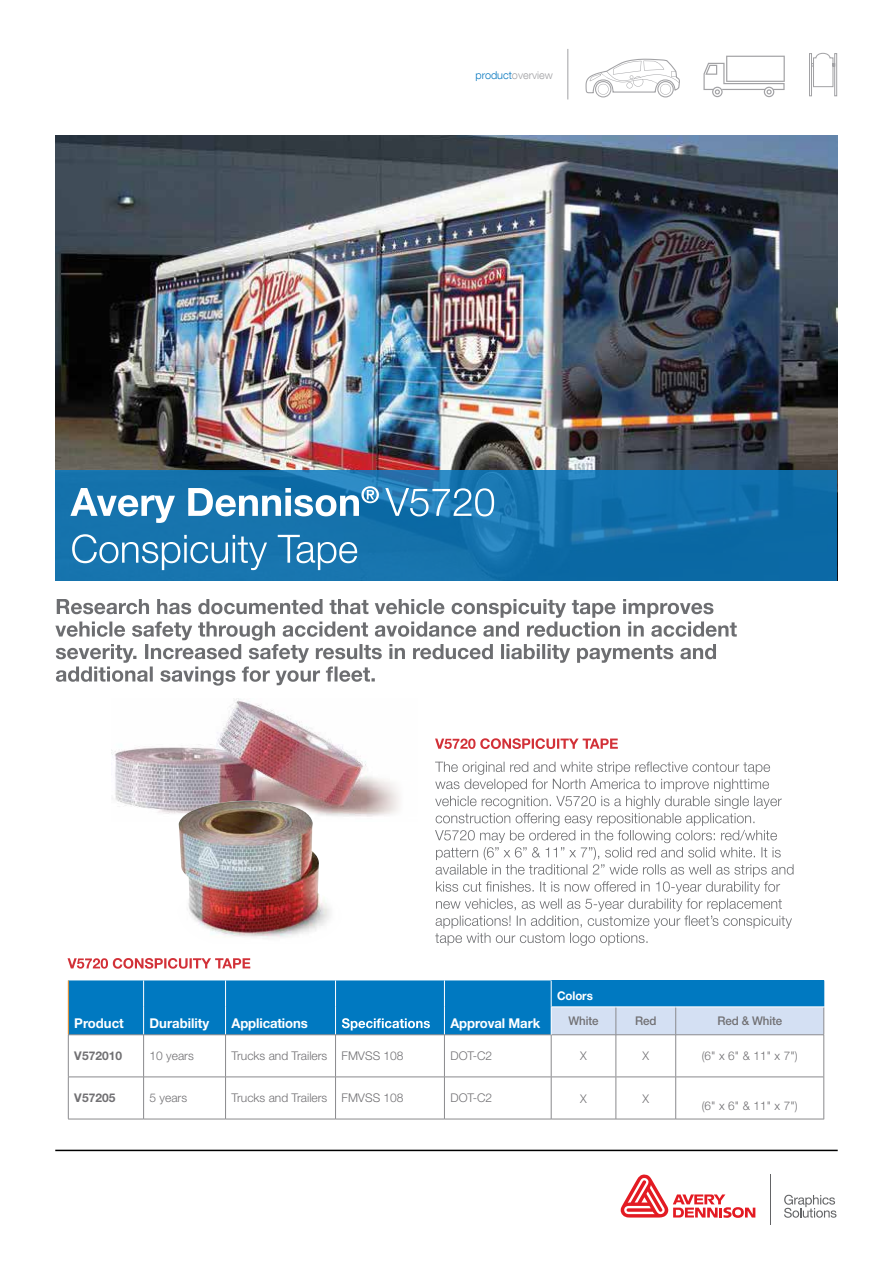
<style>
.page{position:relative;width:893px;height:1263px;background:#fff}
.page>*{position:absolute;margin:0;border:0;box-sizing:border-box;transform-origin:0 0}
.t1{font:700 13.5px "Helvetica Neue LT Std";letter-spacing:-.01em;color:#fff}
.t2{font:300 12px "Helvetica Neue LT Std";color:#717073}
.t3{font:500 12px "Helvetica Neue LT Std";letter-spacing:-.01em;color:#717073;scale:.96 1}
.t4{font:700 12px "Helvetica Neue LT Std";color:#717073}
.t5{font:700 12px "Helvetica Neue LT Std";letter-spacing:-.01em;color:#fff;scale:.96 1}
.t6{font:300 12px "Helvetica Neue LT Std";color:#717073;scale:.96 1}
.t7{font:300 10.8px "Helvetica Neue LT Com";color:#a1a1a4}
.s1{color:#0b7ac0}
</style>
<div class="page">
<img style="left:112px;top:698px;width:288px;height:119px">
<img style="left:176px;top:801px;width:167px;height:137px">
<img style="left:55px;top:135px;width:782px;height:335px">
<svg style="left:55px;top:470px;width:782px;height:111px;background:#1370ab"></svg>
<svg style="left:72px;top:534px;width:285px;height:36px;background:#408dbc"></svg>
<svg style="left:70px;top:486px;width:424px;height:37px"></svg>
<svg style="left:435px;top:762px;width:358px;height:184px"></svg>
<svg style="left:435px;top:738px;width:183px;height:11px"></svg>
<svg style="left:55px;top:599px;width:682px;height:87px"></svg>
<svg style="left:585px;top:59px;width:95px;height:38px"></svg>
<svg style="left:703px;top:56px;width:82px;height:41px"></svg>
<hr style="left:568px;top:49px;width:1px;height:50px;background:#a1a1a4">
<svg style="left:809px;top:53px;width:28px;height:43px"></svg>
<hr style="left:552px;top:1077px;width:63px;height:1px;background:#8a8a8d">
<hr style="left:616px;top:1077px;width:59px;height:1px;background:#8a8a8d">
<hr style="left:68px;top:1035px;width:1px;height:42px;background:#8a8a8d">
<hr style="left:143px;top:1035px;width:1px;height:42px;background:#8a8a8d">
<hr style="left:225px;top:1035px;width:1px;height:42px;background:#8a8a8d">
<hr style="left:335px;top:1035px;width:1px;height:42px;background:#8a8a8d">
<hr style="left:444px;top:1035px;width:1px;height:42px;background:#8a8a8d">
<hr style="left:68px;top:1077px;width:1px;height:42px;background:#8a8a8d">
<hr style="left:144px;top:1077px;width:82px;height:1px;background:#8a8a8d">
<hr style="left:143px;top:1077px;width:1px;height:42px;background:#8a8a8d">
<hr style="left:226px;top:1077px;width:110px;height:1px;background:#8a8a8d">
<hr style="left:225px;top:1077px;width:1px;height:42px;background:#8a8a8d">
<hr style="left:336px;top:1077px;width:108px;height:1px;background:#8a8a8d">
<hr style="left:335px;top:1077px;width:1px;height:42px;background:#8a8a8d">
<hr style="left:444px;top:1077px;width:107px;height:1px;background:#8a8a8d">
<hr style="left:444px;top:1077px;width:1px;height:42px;background:#8a8a8d">
<hr style="left:676px;top:1077px;width:147px;height:1px;background:#8a8a8d">
<hr style="left:551px;top:1035px;width:1px;height:42px;background:#8a8a8d">
<hr style="left:615px;top:1035px;width:1px;height:42px;background:#8a8a8d">
<hr style="left:675px;top:1035px;width:1px;height:42px;background:#8a8a8d">
<hr style="left:823px;top:1035px;width:1px;height:42px;background:#8a8a8d">
<hr style="left:675px;top:1077px;width:1px;height:42px;background:#8a8a8d">
<hr style="left:823px;top:1077px;width:1px;height:42px;background:#8a8a8d">
<hr style="left:551px;top:1077px;width:1px;height:42px;background:#8a8a8d">
<hr style="left:615px;top:1077px;width:1px;height:42px;background:#8a8a8d">
<hr style="left:68px;top:1119px;width:76px;height:1px;background:#8a8a8d">
<hr style="left:144px;top:1119px;width:82px;height:1px;background:#8a8a8d">
<hr style="left:226px;top:1119px;width:110px;height:1px;background:#8a8a8d">
<hr style="left:336px;top:1119px;width:108px;height:1px;background:#8a8a8d">
<hr style="left:444px;top:1119px;width:107px;height:1px;background:#8a8a8d">
<hr style="left:551px;top:1119px;width:65px;height:1px;background:#8a8a8d">
<hr style="left:616px;top:1119px;width:60px;height:1px;background:#8a8a8d">
<hr style="left:676px;top:1119px;width:148px;height:1px;background:#8a8a8d">
<hr style="left:68px;top:1077px;width:76px;height:1px;background:#8a8a8d">
<svg style="left:68px;top:980px;width:756px;height:55px;background:#2e8eca"></svg>
<svg style="left:68px;top:958px;width:182px;height:11px"></svg>
<hr style="left:55px;top:1150px;width:783px;height:1px;background:#000">
<hr style="left:770px;top:1174px;width:1px;height:51px;background:#636466">
<svg style="left:621px;top:1174px;width:134px;height:44px"></svg>
<svg style="left:784px;top:1195px;width:52px;height:23px"></svg>
<p class="t7" style="left:475px;top:68px;width:79px"><span class="s1">product</span>overview</p>
<p class="t1" style="left:74px;top:1015px;width:51px">Product</p>
<p class="t1" style="left:150px;top:1015px;width:61px">Durability</p>
<p class="t1" style="left:232px;top:1015px;width:78px">Applications</p>
<p class="t1" style="left:450px;top:1015px;width:91px">Approval Mark</p>
<p class="t5" style="left:557px;top:988px;width:39px">Colors</p>
<p class="t3" style="left:568px;top:1014px;width:33px">White</p>
<p class="t3" style="left:635px;top:1014px;width:24px">Red</p>
<p class="t3" style="left:717px;top:1014px;width:69px">Red &amp; White</p>
<p class="t4" style="left:74px;top:1048px;width:49px">V572010</p>
<p class="t2" style="left:150px;top:1048px;width:46px">10 years</p>
<p class="t2" style="left:232px;top:1048px;width:174px">Trucks and Trailers FMVSS 108</p>
<p class="t2" style="left:450px;top:1048px;width:43px">DOT-C2</p>
<p class="t6" style="left:580px;top:1049px;width:8px">X</p>
<p class="t6" style="left:642px;top:1049px;width:8px">X</p>
<p class="t2" style="left:702px;top:1049px;width:98px">(6" x 6" &amp; 11" x 7")</p>
<p class="t4" style="left:74px;top:1090px;width:43px">V57205</p>
<p class="t2" style="left:150px;top:1091px;width:39px">5 years</p>
<p class="t2" style="left:232px;top:1091px;width:174px">Trucks and Trailers FMVSS 108</p>
<p class="t2" style="left:450px;top:1091px;width:43px">DOT-C2</p>
<p class="t6" style="left:580px;top:1091px;width:8px">X</p>
<p class="t6" style="left:642px;top:1091px;width:8px">X</p>
<p class="t2" style="left:702px;top:1098px;width:98px">(6" x 6" &amp; 11" x 7")</p>
</div>
